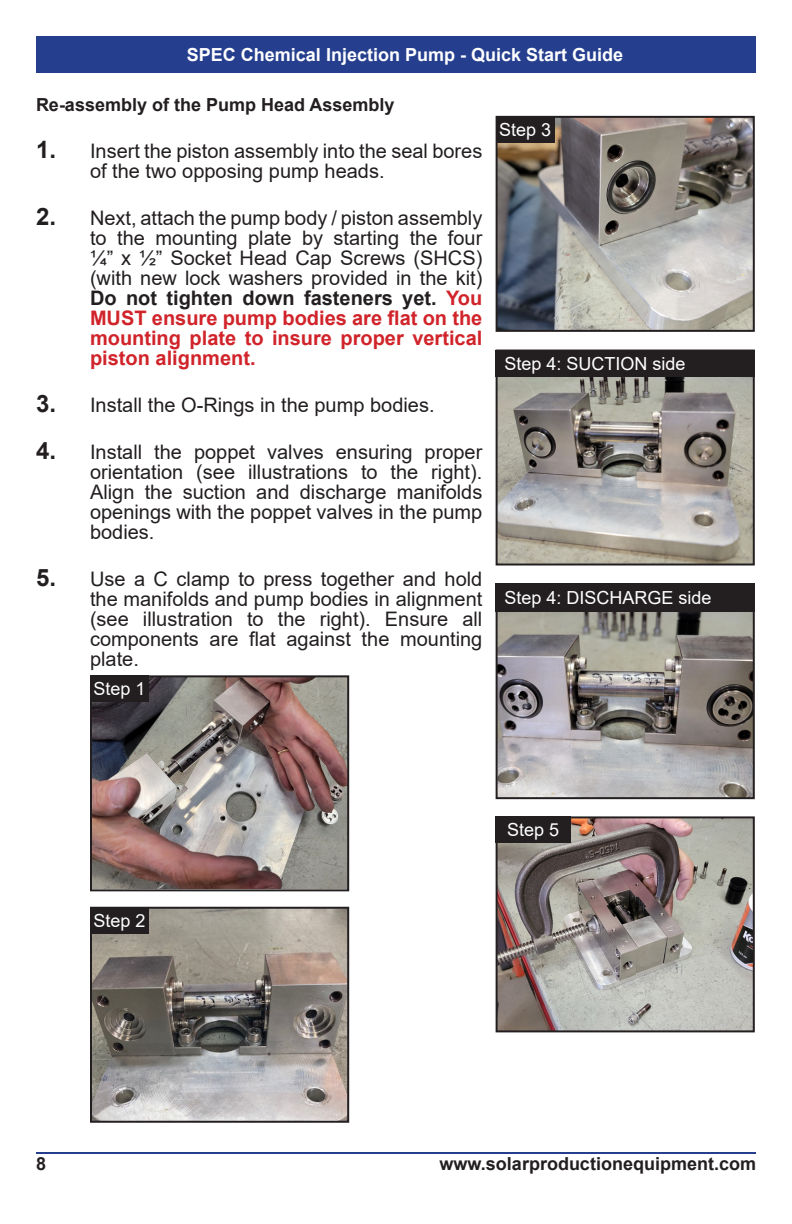
<style>
.page{position:relative;width:792px;height:1224px;background:#fff}
.page>*{position:absolute;margin:0;border:0;box-sizing:border-box;transform-origin:0 0}
.t1{font:20px/20px "Arial";color:#231f20;text-align:justify}
.Section_Sub-Header__Not_TOC{font:700 18px "Arial";color:#231f20}
.Spec_Table__Value{font:18px "Arial";color:#fff}
.t2{font:700 18px "Arial";color:#fff}
.s1{font-weight:700;font-size:24px}
.s2{font-weight:700}
.s3{font-weight:700;color:#d1232a}
</style>
<div class="page">
<hr style="left:36px;top:1152px;width:720px;height:2px;background:#253f8e">
<div style="left:36px;top:36px;width:720px;height:37px;background:#253f8e"></div>
<img style="left:93px;top:678px;width:253px;height:210px">
<div style="left:90px;top:675px;width:259px;height:216px;border:2px solid #231f20"></div>
<div style="left:90px;top:675px;width:59px;height:27px;background:#231f20"></div>
<img style="left:93px;top:910px;width:253px;height:210px">
<div style="left:90px;top:907px;width:259px;height:216px;border:2px solid #231f20"></div>
<div style="left:90px;top:907px;width:59px;height:27px;background:#231f20"></div>
<img style="left:499px;top:119px;width:253px;height:210px">
<div style="left:496px;top:116px;width:259px;height:216px;border:2px solid #231f20"></div>
<div style="left:496px;top:116px;width:59px;height:27px;background:#231f20"></div>
<img style="left:499px;top:377px;width:253px;height:186px">
<div style="left:496px;top:350px;width:259px;height:216px;border:2px solid #231f20"></div>
<div style="left:496px;top:350px;width:259px;height:27px;background:#231f20"></div>
<img style="left:499px;top:612px;width:253px;height:184px">
<div style="left:496px;top:583px;width:259px;height:216px;border:2px solid #231f20"></div>
<div style="left:496px;top:583px;width:259px;height:29px;background:#231f20"></div>
<img style="left:499px;top:819px;width:253px;height:210px">
<div style="left:496px;top:816px;width:259px;height:216px;border:2px solid #231f20"></div>
<div style="left:496px;top:816px;width:75px;height:27px;background:#231f20"></div>
<p class="t2" style="left:187px;top:42px;width:438px">SPEC Chemical Injection Pump - Quick Start Guide</p>
<p class="Section_Sub-Header__Not_TOC" style="left:36px;top:92px;width:360px">Re-assembly of the Pump Head Assembly</p>
<p class="t1" style="left:90px;top:141px;width:394px;text-indent:-54px"><span class="s1">1.</span> Insert the piston assembly into the seal bores of the two opposing pump heads.</p>
<p class="t1" style="left:90px;top:208px;width:394px;text-indent:-54px"><span class="s1">2.</span> Next, attach the pump body / piston assembly to the mounting plate by starting the four ¼” x ½” Socket Head Cap Screws (SHCS) (with new lock washers provided in the kit)<br><span class="s2">Do not tighten down fasteners yet.</span> <span class="s3">You MUST ensure pump bodies are flat on the mounting plate to insure proper vertical piston alignment.</span></p>
<p class="t1" style="left:36px;top:395px;width:400px"><span class="s1">3.</span> Install the O-Rings in the pump bodies.</p>
<p class="t1" style="left:90px;top:442px;width:394px;text-indent:-54px"><span class="s1">4.</span> Install the poppet valves ensuring proper orientation (see illustrations to the right).<br>Align the suction and discharge manifolds openings with the poppet valves in the pump bodies.</p>
<p class="t1" style="left:90px;top:569px;width:394px;text-indent:-54px"><span class="s1">5.</span> Use a C clamp to press together and hold the manifolds and pump bodies in alignment (see illustration to the right). Ensure all components are flat against the mounting plate.</p>
<p class="Spec_Table__Value" style="left:93px;top:677px;width:54px">Step 1</p>
<p class="Spec_Table__Value" style="left:499px;top:117px;width:54px">Step 3</p>
<p class="Spec_Table__Value" style="left:505px;top:351px;width:183px">Step 4: SUCTION side</p>
<p class="Spec_Table__Value" style="left:505px;top:585px;width:209px">Step 4: DISCHARGE side</p>
<p class="Spec_Table__Value" style="left:93px;top:908px;width:54px">Step 2</p>
<p class="Spec_Table__Value" style="left:507px;top:818px;width:54px">Step 5</p>
<p class="Section_Sub-Header__Not_TOC" style="left:36px;top:1151px;width:12px">8</p>
<p class="Section_Sub-Header__Not_TOC" style="left:440px;top:1151px;width:318px">www.solarproductionequipment.com</p>
</div>
